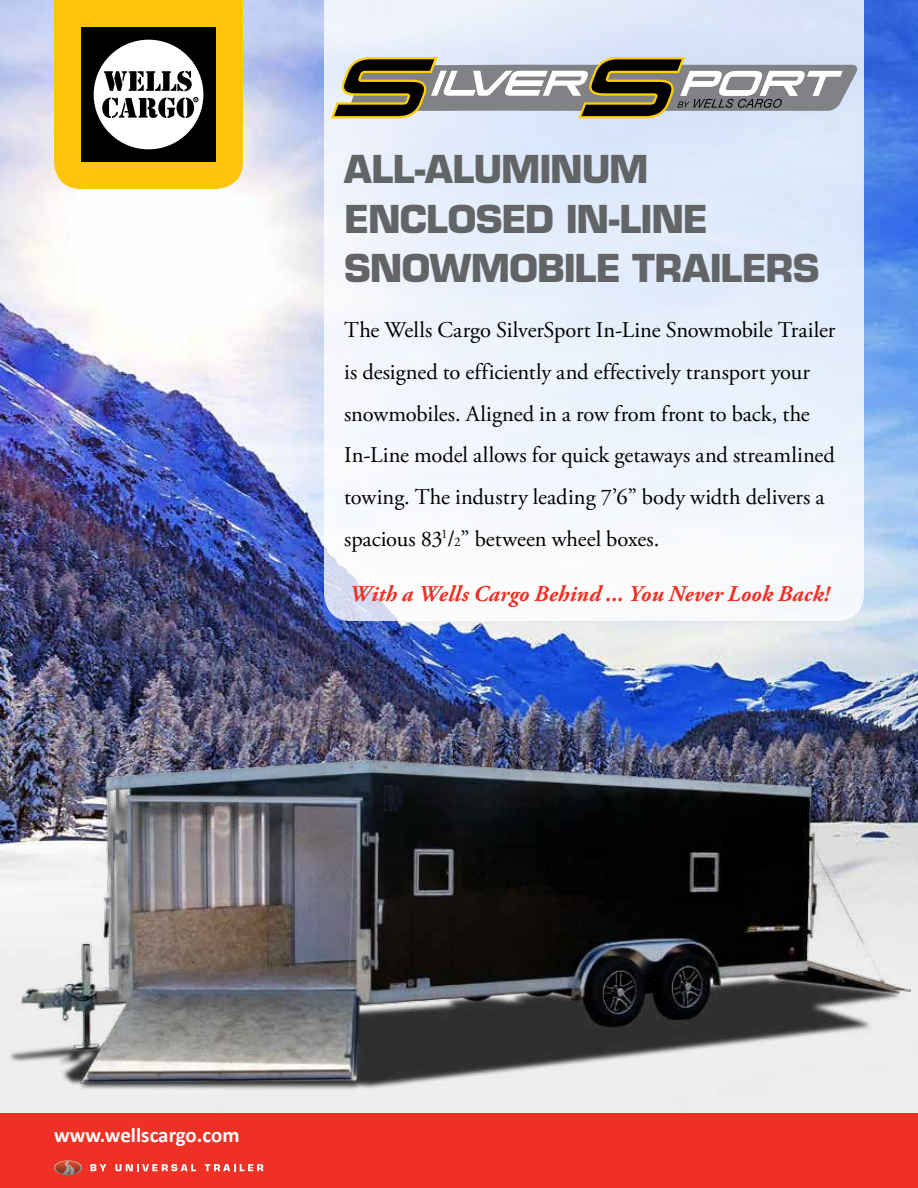
<style>
.page{position:relative;width:918px;height:1188px;background:#fff}
.page>*{position:absolute;margin:0;border:0;box-sizing:border-box;transform-origin:0 0}
.t1{font:700 37.5px/49.3px "Eurostile LT Std";letter-spacing:-.025em;color:#636466}
.t2{font:22.5px/41.7px "Adobe Garamond Pro";color:#000}
.t3{font:italic 700 22.5px "Adobe Garamond Pro";letter-spacing:.01em;color:#ee3124}
.t4{font:700 21px "Calibri";color:#fff}
.s1{font-size:13.05px}
</style>
<div class="page">
<img style="left:0;top:0;width:918px;height:1114px">
<svg style="left:324px;top:0;width:540px;height:621px;fill:#ebf2fb"></svg>
<svg style="left:54px;top:0;width:189px;height:189px"></svg>
<div style="left:0;top:1114px;width:918px;height:74px;background:#ee3124"></div>
<svg style="left:54px;top:1160px;width:28px;height:15px"></svg>
<svg style="left:90px;top:1164px;width:16px;height:7px"></svg>
<svg style="left:115px;top:1164px;width:81px;height:7px"></svg>
<svg style="left:205px;top:1164px;width:58px;height:7px"></svg>
<svg style="left:331px;top:57px;width:526px;height:61px;background:#939288"></svg>
<img style="left:8px;top:759px;width:902px;height:331px">
<h1 class="t1" style="left:344px;top:145px;width:477px">ALL-ALUMINUM<br>ENCLOSED IN-LINE<br>SNOWMOBILE TRAILERS</h1>
<p class="t2" style="left:344px;top:310px;width:493px">The Wells Cargo SilverSport In-Line Snowmobile Trailer is designed to efficiently and effectively transport your snowmobiles. Aligned in a row from front to back, the In-Line model allows for quick getaways and streamlined towing. The industry leading 7’6” body width delivers a spacious 83<sup>1</sup>/<span class="s1">2</span>” between wheel boxes.</p>
<p class="t3" style="left:349px;top:581px;width:482px">With a Wells Cargo Behind ... You Never Look Back!</p>
<p class="t4" style="left:54px;top:1121px;width:187px">www.wellscargo.com</p>
</div>
